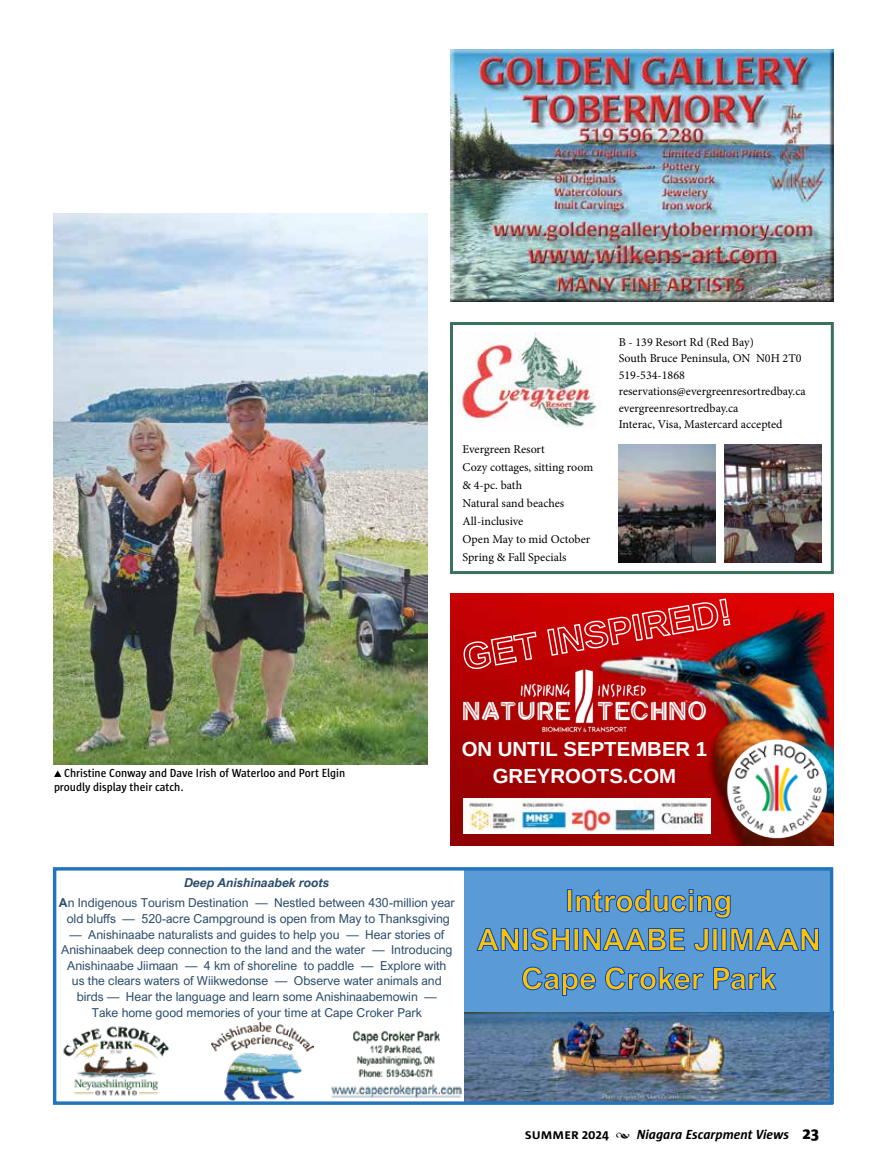
<style>
.page{position:relative;width:891px;height:1175px;background:#fff}
.page>*{position:absolute;margin:0;border:0;box-sizing:border-box;transform-origin:0 0}
.t1{font:700 20.4px/26.5px "Arimo";color:#fff;text-align:center}
.t2{font:italic 700 13.5px "Sun";color:#000}
.t3{font:12.3px/15.6px "Arial Nova";color:#2d4e6b;text-align:center}
.t4{font:12px/18px "Minion Pro";color:#000}
.t5{font:600 12px/14.4px "Sun";color:#000;scale:.95 1}
.s1{font-weight:700;font-style:italic}
.s2{font-weight:700}
.s3{font-style:normal}
.s4{font-family:"Minion Pro";font-weight:400;font-style:normal}
.s5{font-weight:800;font-style:normal;font-size:16.5px}
</style>
<div class="page">
<img style="left:54px;top:213px;width:374px;height:551px">
<svg style="left:54px;top:770px;width:7px;height:7px"></svg>
<img style="left:450px;top:50px;width:384px;height:252px">
<img style="left:464px;top:1011px;width:365px;height:89px">
<img style="left:331px;top:1025px;width:140px;height:75px">
<img style="left:212px;top:1023px;width:101px;height:77px">
<img style="left:63px;top:1026px;width:106px;height:70px">
<div style="left:465px;top:868px;width:368px;height:143px;background:#5b9bd5"></div>
<svg style="left:567px;top:889px;width:164px;height:29px"></svg>
<svg style="left:476px;top:927px;width:343px;height:24px"></svg>
<svg style="left:522px;top:966px;width:255px;height:29px"></svg>
<div style="left:53px;top:867px;width:780px;height:237px;border:3px solid #2374ba"></div>
<div style="left:450px;top:322px;width:384px;height:252px;border:3px solid #3a715b"></div>
<img style="left:457px;top:332px;width:141px;height:96px">
<img style="left:619px;top:444px;width:97px;height:118px">
<img style="left:724px;top:444px;width:97px;height:118px">
<img style="left:450px;top:593px;width:384px;height:252px">
<img style="left:463px;top:798px;width:248px;height:35px">
<img style="left:450px;top:641px;width:272px;height:125px">
<img style="left:711px;top:727px;width:123px;height:118px">
<img style="left:462px;top:597px;width:269px;height:73px">
<p class="t5" style="left:54px;top:765px;width:308px;text-indent:10px">Christine Conway and Dave Irish of Waterloo and Port Elgin proudly display their catch.</p>
<p class="t4" style="left:463px;top:440px;width:132px">Evergreen Resort<br>Cozy cottages, sitting room &amp; 4-pc. bath<br>Natural sand beaches<br>All-inclusive<br>Open May to mid October<br>Spring &amp; Fall Specials</p>
<p class="t4" style="left:619px;top:333px;width:188px;line-height:16.5px">B - 139 Resort Rd (Red Bay)<br>South Bruce Peninsula, ON N0H 2T0<br>519-534-1868 reservations@evergreenresortredbay.ca evergreenresortredbay.ca<br>Interac, Visa, Mastercard accepted</p>
<h1 class="t1" style="left:462px;top:736px;width:247px">ON UNTIL SEPTEMBER 1<br>GREYROOTS.COM</h1>
<p class="t3" style="left:59px;top:872px;width:398px;line-height:20.2px"><span class="s1">Deep Anishinaabek roots<br></span><span class="s2">A</span>n Indigenous Tourism Destination — Nestled between 430-million year</p>
<p class="t3" style="left:67px;top:910px;width:385px">old bluffs — 520-acre Campground is open from May to Thanksgiving</p>
<p class="t3" style="left:61px;top:926px;width:393px">— Anishinaabe naturalists and guides to help you — Hear stories of Anishinaabek deep connection to the land and the water — Introducing Anishinaabe Jiimaan — 4 km of shoreline to paddle — Explore with us the clears waters of Wiikwedonse — Observe water animals and birds — Hear the language and learn some Anishinaabemowin —<br>Take home good memories of your time at Cape Croker Park</p>
<p class="t2" style="left:525px;top:1126px;width:296px"><span class="s3">summer 2024</span> <span class="s4">•</span> Niagara Escarpment Views <span class="s5">23</span></p>
</div>
